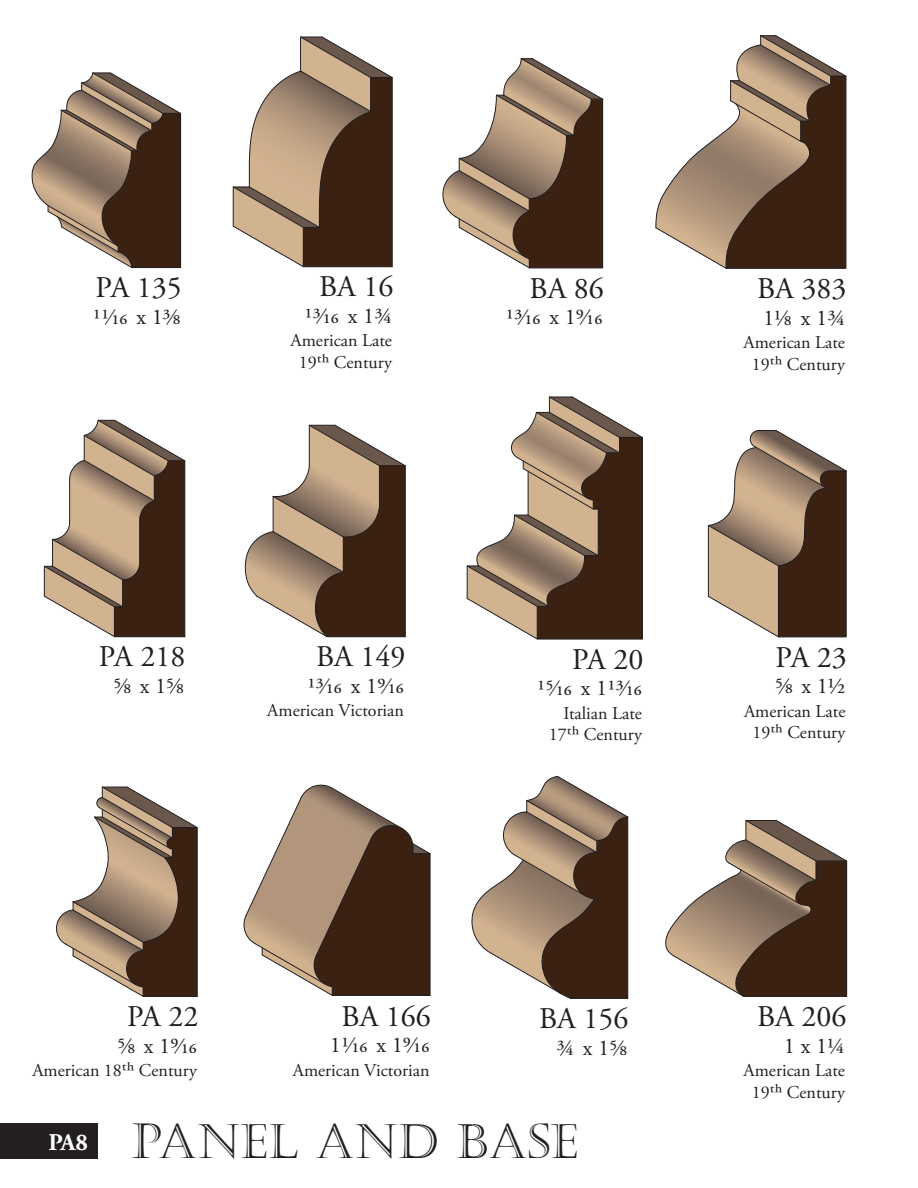
<style>
.page{position:relative;width:918px;height:1188px;background:#fff}
.page>*{position:absolute;margin:0;border:0;box-sizing:border-box;transform-origin:0 0}
.t1{font:48px "Castellar";color:#231f20}
.t2{font:30px "Adobe Garamond Pro";color:#231f20}
.t3{font:22.5px "Adobe Garamond Pro";color:#231f20}
.t4{font:18px/21.6px "Adobe Garamond Pro";color:#231f20;text-align:center}
</style>
<div class="page">
<div style="left:0;top:1123px;width:97px;height:36px;background:#231f20"></div>
<svg style="left:655px;top:35px;width:192px;height:234px"></svg>
<svg style="left:442px;top:58px;width:162px;height:211px"></svg>
<svg style="left:233px;top:36px;width:160px;height:232px"></svg>
<svg style="left:31px;top:72px;width:151px;height:197px"></svg>
<svg style="left:708px;top:430px;width:139px;height:208px"></svg>
<svg style="left:467px;top:396px;width:176px;height:244px"></svg>
<svg style="left:245px;top:425px;width:161px;height:213px"></svg>
<svg style="left:44px;top:420px;width:142px;height:218px"></svg>
<svg style="left:665px;top:820px;width:183px;height:177px"></svg>
<svg style="left:471px;top:776px;width:158px;height:223px"></svg>
<svg style="left:243px;top:784px;width:188px;height:212px"></svg>
<svg style="left:56px;top:787px;width:142px;height:210px"></svg>
<h2 class="t2" style="left:96px;top:270px;width:88px">PA 135</h2>
<p class="t3" style="left:93px;top:303px;width:89px">11/16 x 1⅜</p>
<h2 class="t2" style="left:319px;top:269px;width:76px">BA 16</h2>
<p class="t3" style="left:304px;top:302px;width:89px">13/16 x 1¾</p>
<p class="t4" style="left:291px;top:330px;width:103px">American Late<br>19th Century</p>
<h2 class="t2" style="left:530px;top:270px;width:76px">BA 86</h2>
<p class="t3" style="left:506px;top:304px;width:98px">13/16 x 19/16</p>
<h2 class="t2" style="left:757px;top:271px;width:91px">BA 383</h2>
<p class="t3" style="left:763px;top:304px;width:83px">1⅛ x 1¾</p>
<p class="t4" style="left:744px;top:332px;width:103px">American Late<br>19th Century</p>
<h2 class="t2" style="left:99px;top:639px;width:88px">PA 218</h2>
<p class="t3" style="left:113px;top:672px;width:72px">⅝ x 1⅝</p>
<h2 class="t2" style="left:316px;top:639px;width:91px">BA 149</h2>
<p class="t3" style="left:307px;top:672px;width:98px">13/16 x 19/16</p>
<p class="t4" style="left:267px;top:700px;width:138px">American Victorian</p>
<h2 class="t2" style="left:572px;top:641px;width:73px">PA 20</h2>
<p class="t3" style="left:537px;top:675px;width:106px">15/16 x 113/16</p>
<p class="t4" style="left:549px;top:703px;width:95px;text-align:right">Italian Late<br>17th Century</p>
<h2 class="t2" style="left:776px;top:639px;width:73px">PA 23</h2>
<p class="t3" style="left:775px;top:673px;width:72px">⅝ x 1½</p>
<p class="t4" style="left:744px;top:701px;width:103px">American Late<br>19th Century</p>
<h2 class="t2" style="left:127px;top:999px;width:73px">PA 22</h2>
<p class="t3" style="left:118px;top:1032px;width:81px">⅝ x 19/16</p>
<p class="t4" style="left:32px;top:1060px;width:166px">American 18th Century</p>
<h2 class="t2" style="left:342px;top:998px;width:91px">BA 166</h2>
<p class="t3" style="left:330px;top:1032px;width:101px">11/16 x 19/16</p>
<p class="t4" style="left:293px;top:1060px;width:138px">American Victorian</p>
<h2 class="t2" style="left:539px;top:1001px;width:91px">BA 156</h2>
<p class="t3" style="left:557px;top:1034px;width:72px">¾ x 1⅝</p>
<h1 class="t1" style="left:48px;top:1114px;width:531px"><sup>PA8</sup> PANEL AND BASE</h1>
<h2 class="t2" style="left:757px;top:999px;width:91px">BA 206</h2>
<p class="t3" style="left:784px;top:1032px;width:63px">1 x 1¼</p>
<p class="t4" style="left:744px;top:1060px;width:103px">American Late<br>19th Century</p>
</div>
